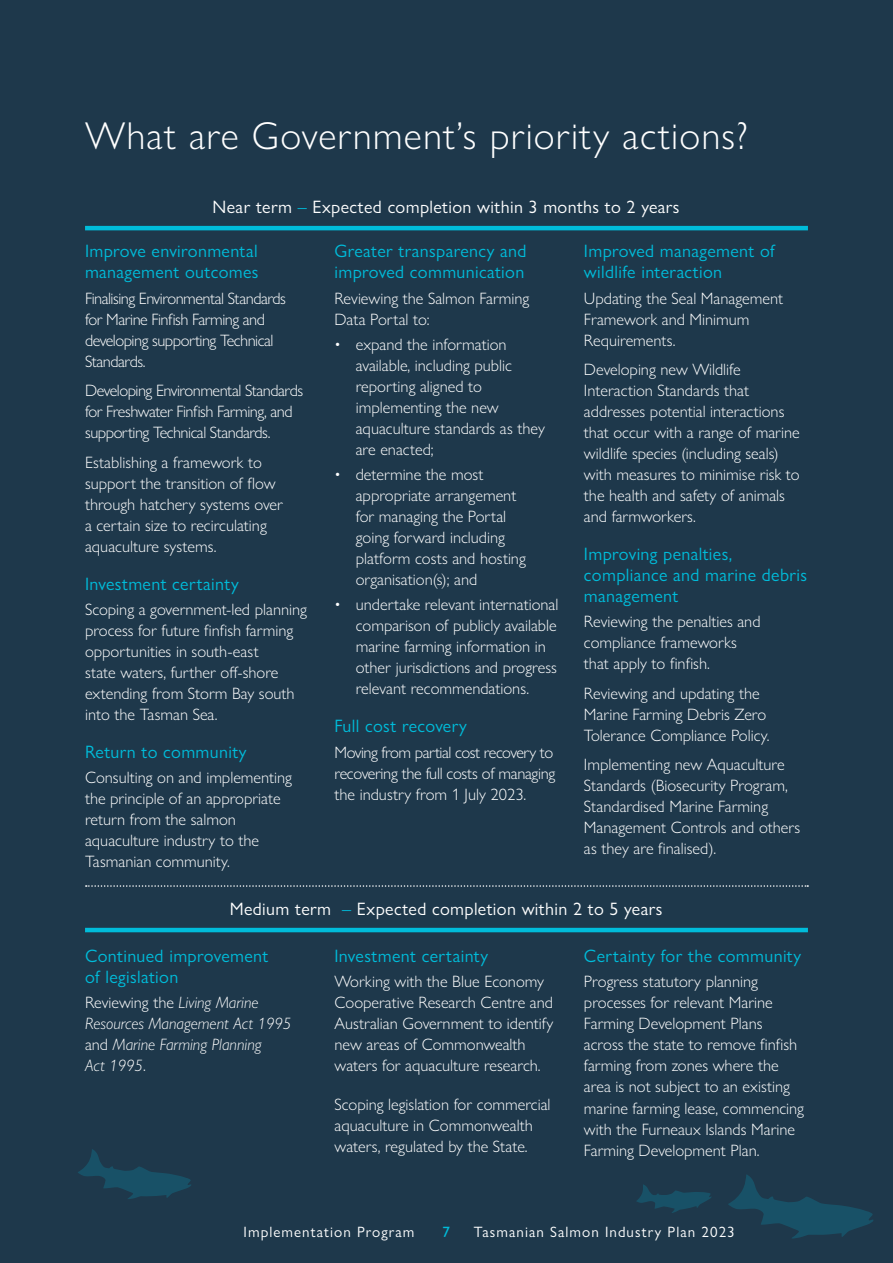
<style>
.page{position:relative;width:893px;height:1263px;background:#1e384b}
.page>*{position:absolute;margin:0;border:0;box-sizing:border-box;transform-origin:0 0}
.Heading_2{font:300 39px "Gill Sans Nova";letter-spacing:.03em;color:#fff}
.Heading_3A{font:18px/21px "Gill Sans Nova";letter-spacing:.02em;color:#00bcda}
.Heading_3A-2{font:18px "Gill Sans Nova";letter-spacing:.02em;color:#fff}
.Text_white{font:300 16.5px/21px "Gill Sans Nova";color:#fff}
.Heading_3A-3{font:300 16.5px/21px "Gill Sans Nova";color:#fff}
.Bullet_text{font:300 16.5px/21px "Gill Sans Nova";color:#fff}
.Text_white-2{font:300 16.5px/21px "Gill Sans Nova";letter-spacing:-.03em;color:#fff}
.Text_white-3{font:300 16.5px/21px "Gill Sans Nova";letter-spacing:-.02em;color:#fff}
.Text_white-4{font:italic 300 16.5px/21px "Gill Sans Nova";color:#fff}
.t1{font:15px "Gill Sans Nova";letter-spacing:.07em;color:#fff}
.t2{font:500 15px "Gill Sans Nova";color:#00bcda}
.s1{color:#00bcda}
.s2{font-style:normal}
</style>
<div class="page">
<svg style="left:728px;top:1175px;width:145px;height:64px"></svg>
<svg style="left:637px;top:1184px;width:74px;height:29px"></svg>
<svg style="left:78px;top:1149px;width:113px;height:50px"></svg>
<hr style="left:85px;top:226px;width:723px;height:4px;background:#00bcda">
<hr style="left:85px;top:928px;width:723px;height:4px;background:#00bcda">
<svg style="left:86px;top:885px;width:722px;height:2px"></svg>
<p class="Heading_2" style="left:85px;top:112px;width:664px">What are Government’s priority actions?</p>
<p class="Heading_3A-2" style="left:213px;top:195px;width:468px">Near term <span class="s1">–</span> Expected completion within 3 months to 2 years</p>
<p class="Heading_3A" style="left:85px;top:241px;width:175px">Improve environmental management outcomes</p>
<p class="Text_white-2" style="left:85px;top:287px;width:202px">Finalising Environmental Standards for Marine Finfish Farming and developing supporting Technical<br>Standards.</p>
<p class="Text_white-2" style="left:85px;top:380px;width:220px">Developing Environmental Standards for Freshwater Finfish Farming, and supporting Technical Standards.</p>
<p class="Text_white" style="left:85px;top:451px;width:200px">Establishing a framework to support the transition of flow through hatchery systems over a certain size to recirculating aquaculture systems.</p>
<p class="Heading_3A" style="left:85px;top:573px;width:155px">Investment certainty</p>
<p class="Text_white" style="left:85px;top:599px;width:223px">Scoping a government-led planning process for future finfish farming opportunities in south-east<br>state waters, further off-shore extending from Storm Bay south into the Tasman Sea.</p>
<p class="Heading_3A" style="left:85px;top:741px;width:163px">Return to community</p>
<p class="Text_white" style="left:85px;top:767px;width:209px">Consulting on and implementing the principle of an appropriate return from the salmon aquaculture industry to the<br>Tasmanian community.</p>
<p class="Heading_3A" style="left:334px;top:241px;width:194px">Greater transparency and improved communication</p>
<p class="Text_white" style="left:334px;top:287px;width:196px">Reviewing the Salmon Farming<br>Data Portal to:</p>
<p class="Bullet_text" style="left:356px;top:334px;width:191px;text-indent:-21px">• expand the information available, including public reporting aligned to implementing the new aquaculture standards as they are enacted;</p>
<p class="Bullet_text" style="left:356px;top:464px;width:172px;text-indent:-21px">• determine the most appropriate arrangement for managing the Portal going forward including platform costs and hosting organisation(s); and</p>
<p class="Bullet_text" style="left:356px;top:594px;width:204px;text-indent:-21px">• undertake relevant international comparison of publicly available marine farming information in other jurisdictions and progress relevant recommendations.</p>
<p class="Heading_3A" style="left:334px;top:716px;width:134px">Full cost recovery</p>
<p class="Text_white-3" style="left:334px;top:741px;width:222px">Moving from partial cost recovery to recovering the full costs of managing the industry from 1 July 2023.</p>
<p class="Heading_3A" style="left:584px;top:241px;width:192px">Improved management of wildlife interaction</p>
<p class="Text_white" style="left:584px;top:287px;width:201px">Updating the Seal Management<br>Framework and Minimum<br>Requirements.</p>
<p class="Heading_3A-3" style="left:584px;top:359px;width:217px">Developing new Wildlife<br>Interaction Standards that addresses potential interactions that occur with a range of marine wildlife species (including seals) with measures to minimise risk to the health and safety of animals and farmworkers.</p>
<p class="Heading_3A" style="left:584px;top:543px;width:225px">Improving penalties, compliance and marine debris management</p>
<p class="Text_white" style="left:584px;top:611px;width:178px">Reviewing the penalties and compliance frameworks that apply to finfish.</p>
<p class="Text_white" style="left:584px;top:683px;width:187px">Reviewing and updating the<br>Marine Farming Debris Zero<br>Tolerance Compliance Policy.</p>
<p class="Text_white" style="left:584px;top:754px;width:218px">Implementing new Aquaculture<br>Standards (Biosecurity Program,<br>Standardised Marine Farming<br>Management Controls and others as they are finalised).</p>
<p class="Heading_3A-2" style="left:230px;top:898px;width:434px">Medium term <span class="s1">–</span> Expected completion within 2 to 5 years</p>
<p class="Heading_3A" style="left:85px;top:945px;width:185px">Continued improvement of legislation</p>
<p class="Text_white-4" style="left:85px;top:992px;width:208px"><span class="s2">Reviewing the</span> Living Marine<br>Resources Management Act 1995 <span class="s2">and</span> Marine Farming Planning<br>Act 1995<span class="s2">.</span></p>
<p class="Heading_3A" style="left:334px;top:945px;width:155px">Investment certainty</p>
<p class="Text_white" style="left:334px;top:971px;width:220px">Working with the Blue Economy<br>Cooperative Research Centre and<br>Australian Government to identify new areas of Commonwealth waters for aquaculture research.</p>
<p class="Text_white" style="left:334px;top:1093px;width:218px">Scoping legislation for commercial aquaculture in Commonwealth waters, regulated by the State.</p>
<p class="Heading_3A" style="left:584px;top:945px;width:219px">Certainty for the community</p>
<p class="Heading_3A-3" style="left:584px;top:971px;width:222px">Progress statutory planning processes for relevant Marine<br>Farming Development Plans across the state to remove finfish farming from zones where the area is not subject to an existing marine farming lease, commencing with the Furneaux Islands Marine<br>Farming Development Plan.</p>
<p class="t1" style="left:244px;top:1222px;width:172px">Implementation Program</p>
<p class="t2" style="left:442px;top:1222px;width:9px">7</p>
<p class="t1" style="left:474px;top:1222px;width:262px">Tasmanian Salmon Industry Plan 2023</p>
</div>
